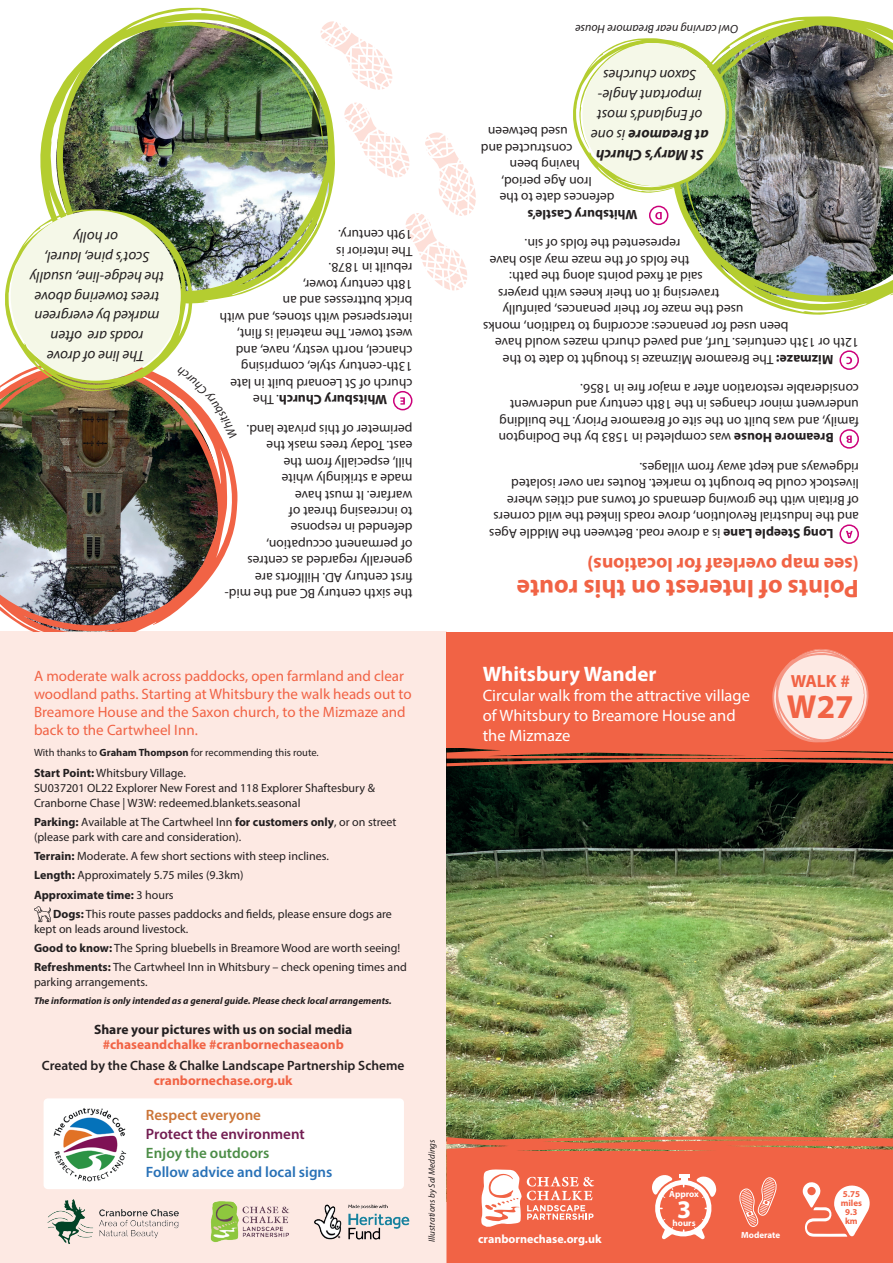
<style>
.page{position:relative;width:893px;height:1263px;background:#fff}
.page>*{position:absolute;margin:0;border:0;box-sizing:border-box;transform-origin:0 0}
.t1{font:700 33.45px "Myriad Pro";color:#f16345}
.t2{font:700 25.5px "Myriad Pro";color:#f16345}
.t3{font:700 25.5px "Myriad Pro";color:#fff}
.t4{font:700 21px "Myriad Pro";color:#fff}
.t5{font:700 19.5px "Myriad Pro";color:#f16345}
.t6{font:700 17.55px "Myriad Pro";color:#f16345}
.t7{font:16.5px/19.8px "Myriad Pro";color:#fff}
.t8{font:italic 15px/19.8px "Myriad Pro";color:#231f20;text-align:center}
.t9{font:15px/18px "Myriad Pro";color:#f16345}
.t10{font:600 15px "Myriad Pro";color:#2871b7}
.t11{font:600 15px "Myriad Pro";color:#731d52}
.t12{font:600 15px "Myriad Pro";color:#4c8d47}
.t13{font:600 15px "Myriad Pro";color:#cb7436}
.t14{font:13.5px/16.5px "Myriad Pro";color:#231f20}
.t15{font:700 13.5px "Myriad Pro";color:#f16345}
.t16{font:700 13.5px "Myriad Pro";color:#231f20}
.t17{font:600 13.5px "Myriad Pro";color:#231f20}
.t18{font:12px/15px "Myriad Pro";color:#231f20}
.t19{font:italic 12px "Myriad Pro";color:#231f20}
.t20{font:700 12px "Myriad Pro";color:#fff}
.t21{font:10.5px "Myriad Pro";color:#231f20}
.t22{font:italic 700 9.75px "Myriad Pro";color:#231f20}
.t23{font:italic 9px "Myriad Pro";color:#231f20}
.t24{font:700 9px "Myriad Pro";color:#fff}
.t25{font:700 9px/9px "Myriad Pro";color:#f16345;text-align:center}
.s1{font-weight:700}
</style>
<div class="page">
<div style="left:0;top:631px;width:446px;height:632px;background:#fde9e3"></div>
<img style="left:447px;top:766px;width:446px;height:370px">
<div style="left:446px;top:632px;width:447px;height:116px;background:#f16345"></div>
<div style="left:446px;top:1155px;width:447px;height:108px;background:#f16345"></div>
<img style="left:446px;top:1136px;width:447px;height:19px">
<svg style="left:446px;top:649px;width:447px;height:117px"></svg>
<svg style="left:34px;top:906px;width:17px;height:16px"></svg>
<img style="left:47px;top:1199px;width:363px;height:45px">
<svg style="left:803px;top:1181px;width:68px;height:56px"></svg>
<svg style="left:738px;top:1177px;width:40px;height:50px;background:#f3836c"></svg>
<svg style="left:651px;top:1174px;width:65px;height:65px"></svg>
<div style="left:44px;top:1098px;width:360px;height:91px;background:#fff;border-radius:4px"></div>
<img style="left:53px;top:1108px;width:74px;height:74px">
<svg style="left:481px;top:1169px;width:113px;height:59px"></svg>
<svg style="left:335px;top:22px;width:57px;height:68px"></svg>
<svg style="left:344px;top:103px;width:132px;height:187px"></svg>
<img style="left:40px;top:8px;width:295px;height:287px">
<img style="left:675px;top:16px;width:218px;height:299px">
<img style="left:0;top:383px;width:237px;height:248px">
<svg style="left:840px;top:525px;width:18px;height:18px"></svg>
<div style="left:839px;top:524px;width:20px;height:20px;border:2px solid #cc017a;border-radius:50%"></div>
<svg style="left:846px;top:531px;width:7px;height:7px"></svg>
<div style="left:839px;top:429px;width:20px;height:20px;border:2px solid #cc017a;border-radius:50%"></div>
<svg style="left:846px;top:435px;width:6px;height:8px"></svg>
<div style="left:839px;top:350px;width:20px;height:20px;border:2px solid #cc017a;border-radius:50%"></div>
<svg style="left:846px;top:357px;width:6px;height:7px"></svg>
<div style="left:649px;top:206px;width:19px;height:19px;border:2px solid #cc017a;border-radius:50%"></div>
<svg style="left:655px;top:212px;width:7px;height:7px"></svg>
<div style="left:393px;top:391px;width:19px;height:19px;border:2px solid #cc017a;border-radius:50%"></div>
<svg style="left:400px;top:397px;width:5px;height:8px"></svg>
<svg style="left:573px;top:38px;width:159px;height:155px"></svg>
<div style="left:582px;top:43px;width:143px;height:143px;background:#f5f8e8;border-radius:50%"></div>
<img style="left:4px;top:209px;width:233px;height:229px">
<p class="t8" style="left:164px;top:366px;width:136px;rotate:-180deg">The line of drove roads are often marked by evergreen trees towering above the hedge-line, usually<br>Scot’s pine, laurel,<br>or holly</p>
<p class="t14" style="left:412px;top:408px;width:194px;text-indent:25px;rotate:-180deg"><span class="s1">Whitsbury Church</span>. The church of St Leonard built in late<br>13th-century style, comprising chancel, north vestry, nave, and west tower. The material is flint, interspersed with stones, and with brick buttresses and an<br>18th century tower,<br>rebuilt in 1878.<br>The interior is<br>19th century.</p>
<p class="t14" style="left:412px;top:602px;width:189px;rotate:-180deg">the sixth century BC and the mid&shy;first century AD. Hillforts are generally regarded as centres<br>of permanent occupation, defended in response<br>to increasing threat of<br>warfare. It must have<br>made a strikingly white<br>hill, especially from the<br>east. Today trees mask the perimeter of this private land.</p>
<p class="t9" style="left:34px;top:667px;width:379px">A moderate walk across paddocks, open farmland and clear woodland paths. Starting at Whitsbury the walk heads out to Breamore House and the Saxon church, to the Mizmaze and back to the Cartwheel Inn.</p>
<p class="t21" style="left:34px;top:746px;width:286px">With thanks to <span class="s1">Graham Thompson</span> for recommending this route.</p>
<p class="t18" style="left:34px;top:765px;width:342px"><span class="s1">Start Point:</span> Whitsbury Village.<br>SU037201 OL22 Explorer New Forest and 118 Explorer Shaftesbury &amp;<br>Cranborne Chase | W3W: redeemed.blankets.seasonal</p>
<p class="t18" style="left:34px;top:814px;width:364px"><span class="s1">Parking:</span> Available at The Cartwheel Inn <span class="s1">for customers only</span>, or on street (please park with care and consideration).</p>
<p class="t18" style="left:34px;top:846px;width:296px;line-height:19.2px"><span class="s1">Terrain:</span> Moderate. A few short sections with steep inclines.<br><span class="s1">Length:</span> Approximately 5.75 miles (9.3km)<br><span class="s1">Approximate time:</span> 3 hours</p>
<p class="t18" style="left:34px;top:906px;width:359px;text-indent:19px"><span class="s1">Dogs:</span> This route passes paddocks and fields, please ensure dogs are kept on leads around livestock.</p>
<p class="t18" style="left:34px;top:938px;width:374px;line-height:19.2px"><span class="s1">Good to know:</span> The Spring bluebells in Breamore Wood are worth seeing!<br><span class="s1">Refreshments:</span> The Cartwheel Inn in Whitsbury – check opening times and</p>
<p class="t18" style="left:34px;top:975px;width:115px">parking arrangements.</p>
<p class="t22" style="left:34px;top:995px;width:359px">The information is only intended as a general guide. Please check local arrangements.</p>
<p class="t16" style="left:94px;top:1020px;width:260px">Share your pictures with us on social media</p>
<p class="t15" style="left:103px;top:1035px;width:243px">#chaseandchalke #cranbornechaseaonb</p>
<p class="t17" style="left:42px;top:1057px;width:364px">Created by the Chase &amp; Chalke Landscape Partnership Scheme</p>
<p class="t15" style="left:154px;top:1072px;width:140px">cranbornechase.org.uk</p>
<p class="t13" style="left:146px;top:1105px;width:117px">Respect everyone</p>
<p class="t11" style="left:146px;top:1124px;width:160px">Protect the environment</p>
<p class="t12" style="left:146px;top:1143px;width:125px">Enjoy the outdoors</p>
<p class="t10" style="left:146px;top:1163px;width:188px">Follow advice and local signs</p>
<p class="t23" style="left:426px;top:1242px;width:104px;rotate:-90deg">Illustrations by Sal Meddings</p>
<p class="t19" style="left:738px;top:37px;width:165px;rotate:-180deg">Owl carving near Breamore House</p>
<p class="t14" style="left:568px;top:140px;width:81px;rotate:-180deg">used between</p>
<p class="t14" style="left:572px;top:157px;width:93px;rotate:-180deg">constructed and</p>
<p class="t14" style="left:580px;top:173px;width:72px;rotate:-180deg">having been</p>
<p class="t8" style="left:709px;top:165px;width:119px;rotate:-180deg"><span class="s1">St Mary’s Church at Breamore</span> is one of England’s most important Angle-<br>Saxon churches</p>
<p class="t14" style="left:592px;top:190px;width:92px;rotate:-180deg">Iron Age period,</p>
<p class="t14" style="left:614px;top:206px;width:116px;rotate:-180deg">defences date to the</p>
<p class="t16" style="left:637px;top:223px;width:111px;rotate:-180deg">Whitsbury Castle’s</p>
<p class="t14" style="left:680px;top:252px;width:157px;rotate:-180deg">represented the folds of sin.</p>
<p class="t14" style="left:689px;top:269px;width:201px;rotate:-180deg">the folds of the maze may also have</p>
<p class="t14" style="left:703px;top:285px;width:195px;rotate:-180deg">said at fixed points along the path:</p>
<p class="t14" style="left:719px;top:302px;width:223px;rotate:-180deg">traversing it on their knees with prayers</p>
<p class="t14" style="left:743px;top:318px;width:242px;rotate:-180deg">used the maze for their penances, painfully</p>
<p class="t14" style="left:788px;top:335px;width:307px;rotate:-180deg">been used for penances: according to tradition, monks</p>
<p class="t14" style="left:859px;top:351px;width:365px;rotate:-180deg">12th or 13th centuries. Turf, and paved church mazes would have</p>
<p class="t14" style="left:833px;top:368px;width:332px;rotate:-180deg"><span class="s1">Mizmaze:</span> The Breamore Mizmaze is thought to date to the</p>
<p class="t14" style="left:859px;top:446px;width:362px;text-indent:25px;rotate:-180deg"><span class="s1">Breamore House</span> was completed in 1583 by the Dodington family, and was built on the site of Breamore Priory. The building underwent minor changes in the 18th century and underwent considerable restoration after a major fire in 1856.</p>
<p class="t14" style="left:859px;top:542px;width:371px;text-indent:26px;rotate:-180deg"><span class="s1">Long Steeple Lane</span> is a drove road. Between the Middle Ages and the Industrial Revolution, drove roads linked the wild corners of Britain with the growing demands of towns and cities where livestock could be brought to market. Routes ran over isolated ridgeways and kept away from villages.</p>
<h3 class="t5" style="left:859px;top:577px;width:273px;rotate:-180deg">(see map overleaf for locations)</h3>
<h2 class="t2" style="left:859px;top:606px;width:344px;rotate:-180deg">Points of Interest on this route</h2>
<h3 class="t4" style="left:483px;top:661px;width:175px">Whitsbury Wander</h3>
<p class="t7" style="left:483px;top:685px;width:269px">Circular walk from the attractive village of Whitsbury to Breamore House and the Mizmaze</p>
<p class="t6" style="left:791px;top:669px;width:61px">WALK #</p>
<h1 class="t1" style="left:787px;top:685px;width:68px">W27</h1>
<p class="t24" style="left:669px;top:1188px;width:31px">Approx</p>
<h2 class="t3" style="left:677px;top:1193px;width:16px">3</h2>
<p class="t24" style="left:673px;top:1216px;width:25px">hours</p>
<p class="t25" style="left:841px;top:1189px;width:23px">5.75 miles<br>9.3 km</p>
<p class="t20" style="left:478px;top:1231px;width:125px">cranbornechase.org.uk</p>
<p class="t24" style="left:741px;top:1229px;width:40px">Moderate</p>
</div>
